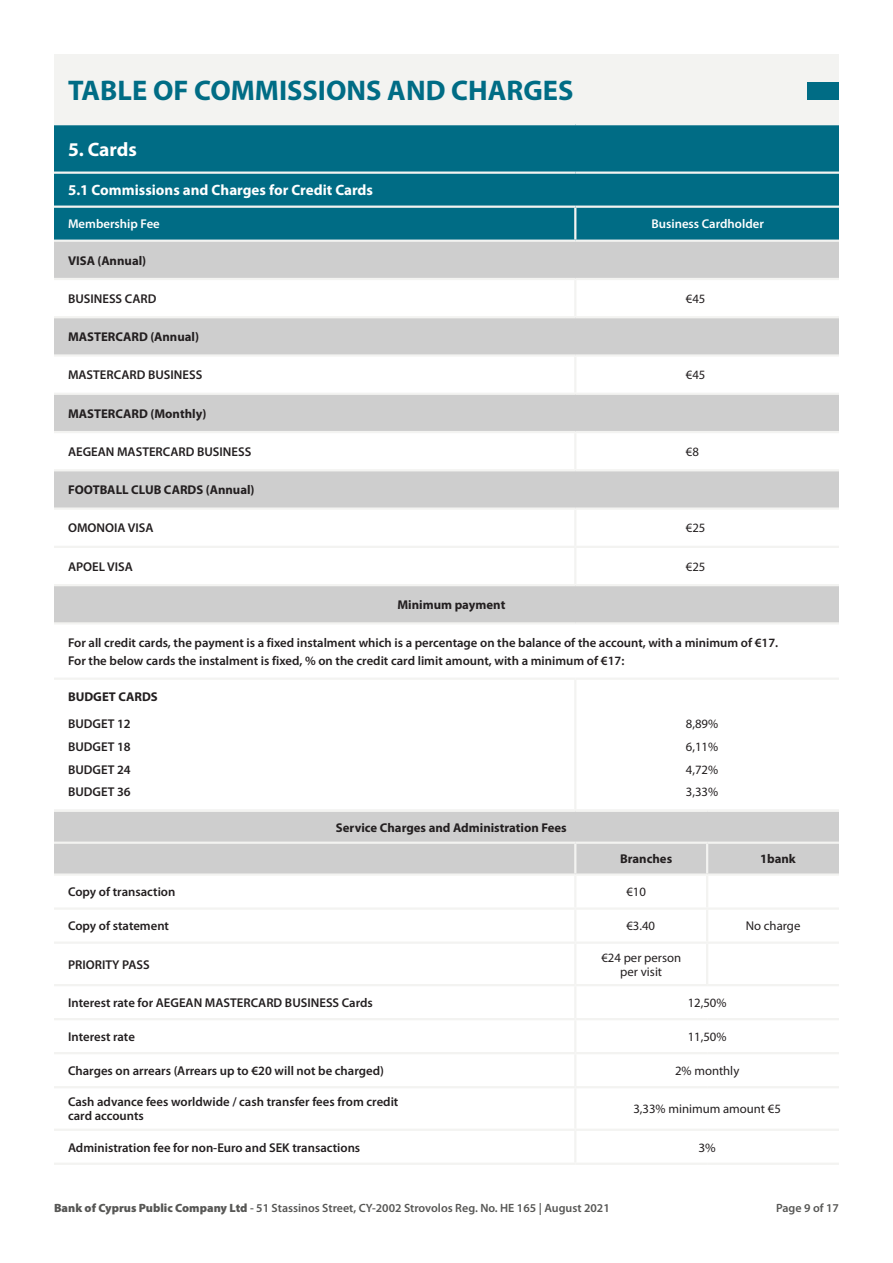
<style>
.page{position:relative;width:893px;height:1263px;background:#fff}
.page>*{position:absolute;margin:0;border:0;box-sizing:border-box;transform-origin:0 0}
.t1{font:700 28.5px "Myriad Pro";color:#006c85}
.t2{font:700 19.5px "Myriad Pro";letter-spacing:-.005em;color:#fff}
.t3{font:700 15px "Myriad Pro";color:#fff}
.t4{font:600 12.75px/22.8px "Myriad Pro";color:#231f20}
.t5{font:700 12.75px "Myriad Pro";color:#231f20}
.t6{font:12.75px/22.8px "Myriad Pro";color:#231f20;text-align:justify}
.t7{font:600 12.75px "Myriad Pro";color:#fff}
.t8{font:12.75px "Myriad Pro";color:#231f20;scale:1.05 1}
.t9{font:600 12px "Myriad Pro";color:#575755}
.s1{font-weight:900}
</style>
<div class="page">
<div style="left:54px;top:54px;width:785px;height:70px;background:#f3f3f1"></div>
<div style="left:54px;top:125px;width:785px;height:115px;background:#006c85"></div>
<svg style="left:54px;top:242px;width:785px;height:380px"></svg>
<hr style="left:54px;top:123px;width:521px;height:2px;background:#f3f3f1">
<hr style="left:575px;top:123px;width:264px;height:2px;background:#f3f3f1">
<hr style="left:54px;top:172px;width:521px;height:2px;background:#f3f3f1">
<hr style="left:575px;top:172px;width:264px;height:2px;background:#f3f3f1">
<hr style="left:54px;top:206px;width:521px;height:2px;background:#f3f3f1">
<hr style="left:575px;top:206px;width:264px;height:2px;background:#f3f3f1">
<hr style="left:574px;top:208px;width:2px;height:32px;background:#f3f3f1">
<hr style="left:54px;top:240px;width:521px;height:2px;background:#f3f3f1">
<hr style="left:575px;top:240px;width:264px;height:2px;background:#f3f3f1">
<hr style="left:54px;top:278px;width:521px;height:2px;background:#f3f3f1">
<hr style="left:575px;top:278px;width:264px;height:2px;background:#f3f3f1">
<hr style="left:574px;top:280px;width:2px;height:36px;background:#f3f3f1">
<hr style="left:54px;top:316px;width:521px;height:2px;background:#f3f3f1">
<hr style="left:575px;top:316px;width:264px;height:2px;background:#f3f3f1">
<hr style="left:54px;top:354px;width:521px;height:3px;background:#f3f3f1">
<hr style="left:575px;top:354px;width:264px;height:3px;background:#f3f3f1">
<hr style="left:574px;top:357px;width:2px;height:36px;background:#f3f3f1">
<hr style="left:54px;top:393px;width:521px;height:2px;background:#f3f3f1">
<hr style="left:575px;top:393px;width:264px;height:2px;background:#f3f3f1">
<hr style="left:54px;top:431px;width:521px;height:2px;background:#f3f3f1">
<hr style="left:575px;top:431px;width:264px;height:2px;background:#f3f3f1">
<hr style="left:574px;top:433px;width:2px;height:36px;background:#f3f3f1">
<hr style="left:54px;top:469px;width:521px;height:2px;background:#f3f3f1">
<hr style="left:575px;top:469px;width:264px;height:2px;background:#f3f3f1">
<hr style="left:54px;top:507px;width:521px;height:3px;background:#f3f3f1">
<hr style="left:575px;top:507px;width:264px;height:3px;background:#f3f3f1">
<hr style="left:574px;top:510px;width:2px;height:36px;background:#f3f3f1">
<hr style="left:54px;top:546px;width:521px;height:2px;background:#f3f3f1">
<hr style="left:575px;top:546px;width:264px;height:2px;background:#f3f3f1">
<hr style="left:574px;top:548px;width:2px;height:36px;background:#f3f3f1">
<hr style="left:54px;top:584px;width:521px;height:2px;background:#f3f3f1">
<hr style="left:575px;top:584px;width:264px;height:2px;background:#f3f3f1">
<hr style="left:54px;top:622px;width:521px;height:2px;background:#f3f3f1">
<hr style="left:575px;top:622px;width:264px;height:2px;background:#f3f3f1">
<hr style="left:54px;top:677px;width:521px;height:3px;background:#f3f3f1">
<hr style="left:575px;top:677px;width:264px;height:3px;background:#f3f3f1">
<hr style="left:574px;top:680px;width:2px;height:129px;background:#f3f3f1">
<hr style="left:54px;top:809px;width:521px;height:3px;background:#f3f3f1">
<hr style="left:575px;top:809px;width:264px;height:3px;background:#f3f3f1">
<div style="left:808px;top:82px;width:31px;height:17px;background:#006c85"></div>
<div style="left:54px;top:812px;width:785px;height:61px;background:#cecece"></div>
<hr style="left:54px;top:841px;width:521px;height:3px;background:#f3f3f1">
<hr style="left:575px;top:841px;width:132px;height:3px;background:#f3f3f1">
<hr style="left:574px;top:844px;width:2px;height:29px;background:#f3f3f1">
<hr style="left:707px;top:841px;width:132px;height:3px;background:#f3f3f1">
<hr style="left:706px;top:844px;width:2px;height:29px;background:#f3f3f1">
<hr style="left:54px;top:873px;width:521px;height:3px;background:#f3f3f1">
<hr style="left:575px;top:873px;width:132px;height:3px;background:#f3f3f1">
<hr style="left:574px;top:876px;width:2px;height:31px;background:#f3f3f1">
<hr style="left:707px;top:873px;width:132px;height:3px;background:#f3f3f1">
<hr style="left:706px;top:876px;width:2px;height:31px;background:#f3f3f1">
<hr style="left:54px;top:907px;width:521px;height:3px;background:#f3f3f1">
<hr style="left:575px;top:907px;width:132px;height:3px;background:#f3f3f1">
<hr style="left:574px;top:910px;width:2px;height:31px;background:#f3f3f1">
<hr style="left:707px;top:907px;width:132px;height:3px;background:#f3f3f1">
<hr style="left:706px;top:910px;width:2px;height:31px;background:#f3f3f1">
<hr style="left:54px;top:941px;width:521px;height:3px;background:#f3f3f1">
<hr style="left:575px;top:941px;width:132px;height:3px;background:#f3f3f1">
<hr style="left:574px;top:944px;width:2px;height:40px;background:#f3f3f1">
<hr style="left:707px;top:941px;width:132px;height:3px;background:#f3f3f1">
<hr style="left:706px;top:944px;width:2px;height:40px;background:#f3f3f1">
<hr style="left:54px;top:984px;width:521px;height:2px;background:#f3f3f1">
<hr style="left:575px;top:984px;width:132px;height:2px;background:#f3f3f1">
<hr style="left:574px;top:986px;width:2px;height:32px;background:#f3f3f1">
<hr style="left:707px;top:984px;width:132px;height:2px;background:#f3f3f1">
<hr style="left:54px;top:1018px;width:521px;height:2px;background:#f3f3f1">
<hr style="left:575px;top:1018px;width:132px;height:2px;background:#f3f3f1">
<hr style="left:574px;top:1020px;width:2px;height:32px;background:#f3f3f1">
<hr style="left:707px;top:1018px;width:132px;height:2px;background:#f3f3f1">
<hr style="left:54px;top:1052px;width:521px;height:2px;background:#f3f3f1">
<hr style="left:575px;top:1052px;width:132px;height:2px;background:#f3f3f1">
<hr style="left:574px;top:1054px;width:2px;height:32px;background:#f3f3f1">
<hr style="left:707px;top:1052px;width:132px;height:2px;background:#f3f3f1">
<hr style="left:54px;top:1086px;width:521px;height:2px;background:#f3f3f1">
<hr style="left:575px;top:1086px;width:132px;height:2px;background:#f3f3f1">
<hr style="left:574px;top:1088px;width:2px;height:40px;background:#f3f3f1">
<hr style="left:707px;top:1086px;width:132px;height:2px;background:#f3f3f1">
<hr style="left:54px;top:1128px;width:521px;height:3px;background:#f3f3f1">
<hr style="left:575px;top:1128px;width:132px;height:3px;background:#f3f3f1">
<hr style="left:574px;top:1131px;width:2px;height:31px;background:#f3f3f1">
<hr style="left:707px;top:1128px;width:132px;height:3px;background:#f3f3f1">
<hr style="left:54px;top:1162px;width:521px;height:3px;background:#f3f3f1">
<hr style="left:575px;top:1162px;width:132px;height:3px;background:#f3f3f1">
<hr style="left:707px;top:1162px;width:132px;height:3px;background:#f3f3f1">
<h1 class="t1" style="left:68px;top:74px;width:507px">TABLE OF COMMISSIONS AND CHARGES</h1>
<h2 class="t2" style="left:68px;top:138px;width:70px">5. Cards</h2>
<p class="t3" style="left:68px;top:182px;width:307px">5.1 Commissions and Charges for Credit Cards</p>
<p class="t7" style="left:68px;top:216px;width:93px">Membership Fee</p>
<p class="t7" style="left:652px;top:216px;width:114px">Business Cardholder</p>
<p class="t5" style="left:68px;top:253px;width:80px">VISA (Annual)</p>
<p class="t4" style="left:68px;top:287px;width:90px">BUSINESS CARD</p>
<p class="t6" style="left:686px;top:287px;width:21px">€45</p>
<p class="t5" style="left:68px;top:330px;width:133px">MASTERCARD (Annual)</p>
<p class="t4" style="left:68px;top:363px;width:136px">MASTERCARD BUSINESS</p>
<p class="t6" style="left:686px;top:363px;width:21px">€45</p>
<p class="t5" style="left:68px;top:406px;width:140px">MASTERCARD (Monthly)</p>
<p class="t4" style="left:68px;top:440px;width:185px">AEGEAN MASTERCARD BUSINESS</p>
<p class="t6" style="left:686px;top:440px;width:15px">€8</p>
<p class="t5" style="left:68px;top:483px;width:188px">FOOTBALL CLUB CARDS (Annual)</p>
<p class="t4" style="left:68px;top:516px;width:87px">ΟΜΟΝΟΙΑ VISA</p>
<p class="t6" style="left:686px;top:517px;width:21px">€25</p>
<p class="t4" style="left:68px;top:555px;width:66px">APOEL VISA</p>
<p class="t6" style="left:686px;top:555px;width:21px">€25</p>
<p class="t5" style="left:397px;top:598px;width:109px">Minimum payment</p>
<p class="t4" style="left:68px;top:633px;width:712px;line-height:18.5px">For all credit cards, the payment is a fixed instalment which is a percentage on the balance of the account, with a minimum of €17.<br>For the below cards the instalment is fixed, % on the credit card limit amount, with a minimum of €17:</p>
<p class="t5" style="left:68px;top:689px;width:91px">BUDGET CARDS</p>
<p class="t4" style="left:68px;top:712px;width:64px;text-align:justify">BUDGET 12<br>BUDGET 18<br>BUDGET 24<br>BUDGET 36</p>
<p class="t6" style="left:686px;top:712px;width:34px">8,89% 6,11% 4,72% 3,33%</p>
<p class="t5" style="left:336px;top:820px;width:232px">Service Charges and Administration Fees</p>
<p class="t5" style="left:620px;top:852px;width:54px">Branches</p>
<p class="t5" style="left:760px;top:852px;width:37px">1bank</p>
<p class="t4" style="left:68px;top:880px;width:109px">Copy of transaction</p>
<p class="t6" style="left:626px;top:880px;width:21px">€10</p>
<p class="t4" style="left:68px;top:914px;width:103px">Copy of statement</p>
<p class="t6" style="left:626px;top:914px;width:30px">€3.40</p>
<p class="t6" style="left:746px;top:914px;width:56px">No charge</p>
<p class="t4" style="left:68px;top:953px;width:83px">PRIORITY PASS</p>
<p class="t6" style="left:601px;top:950px;width:81px;line-height:14.2px;text-align:center">€24 per person per visit</p>
<p class="t4" style="left:68px;top:991px;width:306px">Interest rate for AEGEAN MASTERCARD BUSINESS Cards</p>
<p class="t6" style="left:688px;top:991px;width:40px">12,50%</p>
<p class="t4" style="left:68px;top:1025px;width:68px">Interest rate</p>
<p class="t6" style="left:688px;top:1025px;width:40px">11,50%</p>
<p class="t4" style="left:68px;top:1059px;width:317px">Charges on arrears (Arrears up to €20 will not be charged)</p>
<p class="t6" style="left:675px;top:1059px;width:66px">2% monthly</p>
<p class="t4" style="left:68px;top:1094px;width:332px;line-height:14.2px">Cash advance fees worldwide / cash transfer fees from credit card accounts</p>
<p class="t6" style="left:633px;top:1097px;width:149px">3,33% minimum amount €5</p>
<p class="t4" style="left:68px;top:1135px;width:294px">Administration fee for non-Euro and SEK transactions</p>
<p class="t8" style="left:698px;top:1139px;width:18px">3%</p>
<p class="t9" style="left:54px;top:1201px;width:557px"><span class="s1">Bank of Cyprus Public Company Ltd</span> - 51 Stassinos Street, CY-2002 Strovolos Reg. No. HE 165 | August 2021</p>
<p class="t9" style="left:776px;top:1201px;width:64px">Page 9 of 17</p>
</div>
